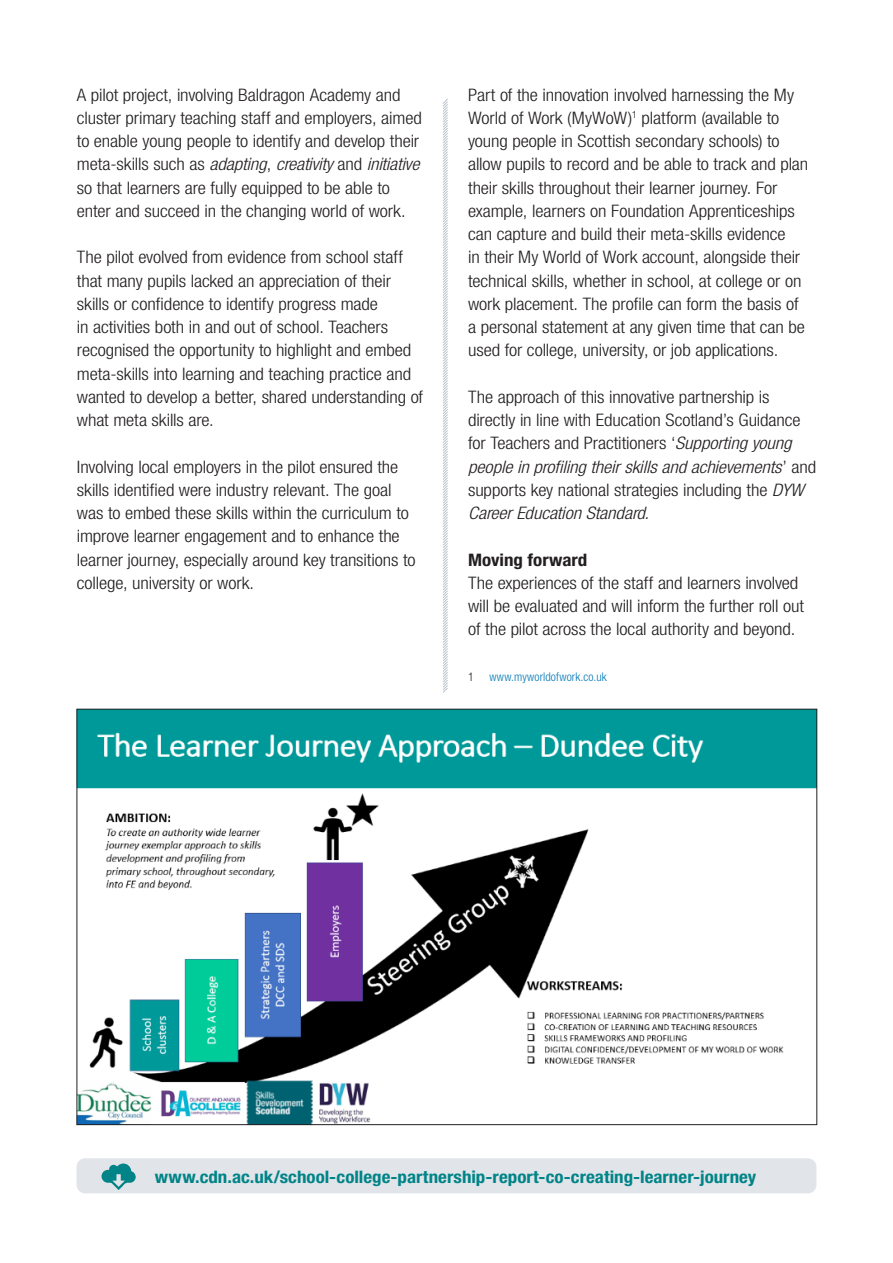
<style>
.page{position:relative;width:893px;height:1263px;background:#fff}
.page>*{position:absolute;margin:0;border:0;box-sizing:border-box;transform-origin:0 0}
.Body{font:300 condensed 17.25px/23.2px "Helvetica Neue LT Std";letter-spacing:-.005em;color:#231f20;scale:1.1 1}
.Body-2{font:700 condensed 17.25px "Helvetica Neue LT Std";color:#008487;scale:1.1 1}
.Footnote{font:300 condensed 12px "Helvetica Neue LT Std";letter-spacing:.01em;color:#0078b6}
.Footnote-2{font:300 condensed 12px "Helvetica Neue LT Std";color:#231f20}
.s1{font-style:italic}
.s2{font-weight:700}
</style>
<div class="page">
<svg style="left:443px;top:99px;width:5px;height:594px"></svg>
<img style="left:79px;top:711px;width:736px;height:412px">
<div style="left:77px;top:1158px;width:739px;height:35px;background:#e1e4e9;border-radius:9px"></div>
<svg style="left:102px;top:1163px;width:34px;height:27px"></svg>
<p class="Body" style="left:77px;top:83px;width:315px">A pilot project, involving Baldragon Academy and cluster primary teaching staff and employers, aimed to enable young people to identify and develop their meta-skills such as <span class="s1">adapting</span>, <span class="s1">creativity</span> and <span class="s1">initiative </span>so that learners are fully equipped to be able to enter and succeed in the changing world of work.</p>
<p class="Body" style="left:77px;top:245px;width:316px">The pilot evolved from evidence from school staff that many pupils lacked an appreciation of their skills or confidence to identify progress made<br>in activities both in and out of school. Teachers recognised the opportunity to highlight and embed meta-skills into learning and teaching practice and wanted to develop a better, shared understanding of what meta skills are.</p>
<p class="Body" style="left:77px;top:455px;width:309px">Involving local employers in the pilot ensured the skills identified were industry relevant. The goal was to embed these skills within the curriculum to improve learner engagement and to enhance the learner journey, especially around key transitions to college, university or work.</p>
<p class="Body" style="left:468px;top:83px;width:311px">Part of the innovation involved harnessing the My World of Work (MyWoW)<sup>1</sup> platform (available to young people in Scottish secondary schools) to allow pupils to record and be able to track and plan their skills throughout their learner journey. For example, learners on Foundation Apprenticeships can capture and build their meta-skills evidence<br>in their My World of Work account, alongside their technical skills, whether in school, at college or on work placement. The profile can form the basis of a personal statement at any given time that can be used for college, university, or job applications.</p>
<p class="Body" style="left:468px;top:385px;width:318px">The approach of this innovative partnership is directly in line with Education Scotland’s Guidance for Teachers and Practitioners ‘<span class="s1">Supporting young people in profiling their skills and achievements</span>’ and supports key national strategies including the <span class="s1">DYW Career Education Standard.</span></p>
<p class="Body" style="left:468px;top:548px;width:307px"><span class="s2">Moving forward<br></span>The experiences of the staff and learners involved will be evaluated and will inform the further roll out of the pilot across the local authority and beyond.</p>
<p class="Footnote-2" style="left:468px;top:670px;width:7px">1</p>
<p class="Footnote" style="left:489px;top:670px;width:119px">www.myworldofwork.co.uk</p>
<p class="Body-2" style="left:155px;top:1166px;width:548px">www.cdn.ac.uk/school-college-partnership-report-co-creating-learner-journey</p>
</div>
